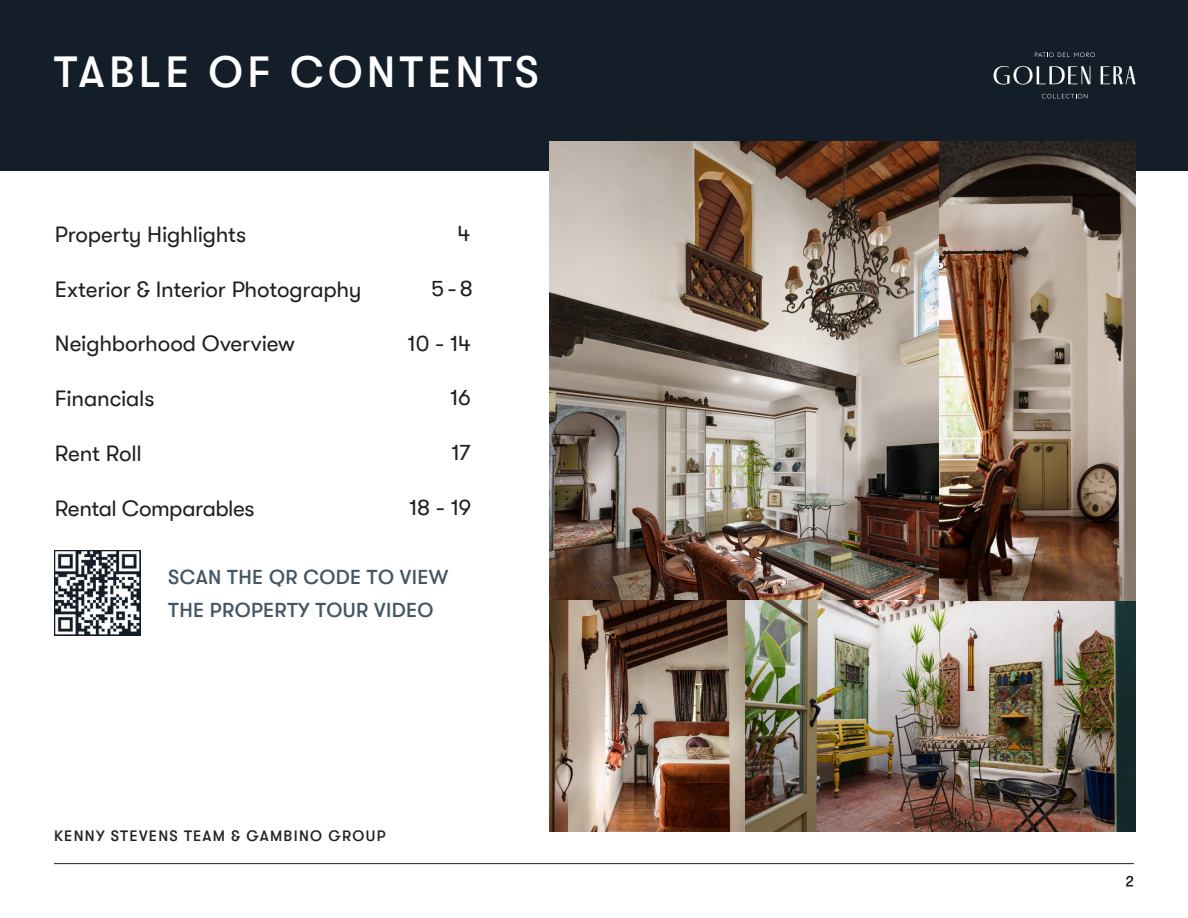
<style>
.page{position:relative;width:1188px;height:918px;background:#fff}
.page>*{position:absolute;margin:0;border:0;box-sizing:border-box;transform-origin:0 0}
.t1{font:500 43.5px "GT Walsheim Pro";letter-spacing:.1em;color:#fff}
.t2{font:22.5px "GT Walsheim Pro";letter-spacing:-.01em;color:#231f20}
.t3{font:500 20.1px/33px "GT Walsheim Pro";letter-spacing:.02em;color:#435562}
.t4{font:500 15px "GT Walsheim Pro";letter-spacing:.085em;color:#231f20}
</style>
<div class="page">
<div style="left:0;top:0;width:1188px;height:171px;background:#141e29"></div>
<hr style="left:54px;top:863px;width:1080px;height:1px;background:#231f20">
<svg style="left:1126px;top:876px;width:7px;height:11px"></svg>
<img style="left:55px;top:550px;width:85px;height:86px">
<img style="left:549px;top:141px;width:587px;height:690px">
<svg style="left:994px;top:66px;width:96px;height:19px"></svg>
<svg style="left:1101px;top:66px;width:35px;height:18px"></svg>
<svg style="left:1042px;top:94px;width:45px;height:4px"></svg>
<svg style="left:1035px;top:52px;width:60px;height:5px"></svg>
<h1 class="t1" style="left:54px;top:48px;width:486px">TABLE OF CONTENTS</h1>
<p class="t2" style="left:55px;top:222px;width:193px">Property Highlights</p>
<p class="t2" style="left:457px;top:221px;width:14px">4</p>
<p class="t2" style="left:55px;top:276px;width:308px">Exterior &amp; Interior Photography</p>
<p class="t2" style="left:431px;top:276px;width:43px">5 - 8</p>
<p class="t2" style="left:55px;top:331px;width:242px">Neighborhood Overview</p>
<p class="t2" style="left:408px;top:330px;width:65px">10 - 14</p>
<p class="t2" style="left:55px;top:386px;width:101px">Financials</p>
<p class="t2" style="left:450px;top:385px;width:22px">16</p>
<p class="t2" style="left:55px;top:441px;width:89px">Rent Roll</p>
<p class="t2" style="left:452px;top:440px;width:21px">17</p>
<p class="t2" style="left:55px;top:495px;width:201px">Rental Comparables</p>
<p class="t2" style="left:409px;top:495px;width:64px">18 - 19</p>
<p class="t3" style="left:168px;top:560px;width:282px">SCAN THE QR CODE TO VIEW<br>THE PROPERTY TOUR VIDEO</p>
<p class="t4" style="left:54px;top:827px;width:333px">KENNY STEVENS TEAM &amp; GAMBINO GROUP</p>
</div>
